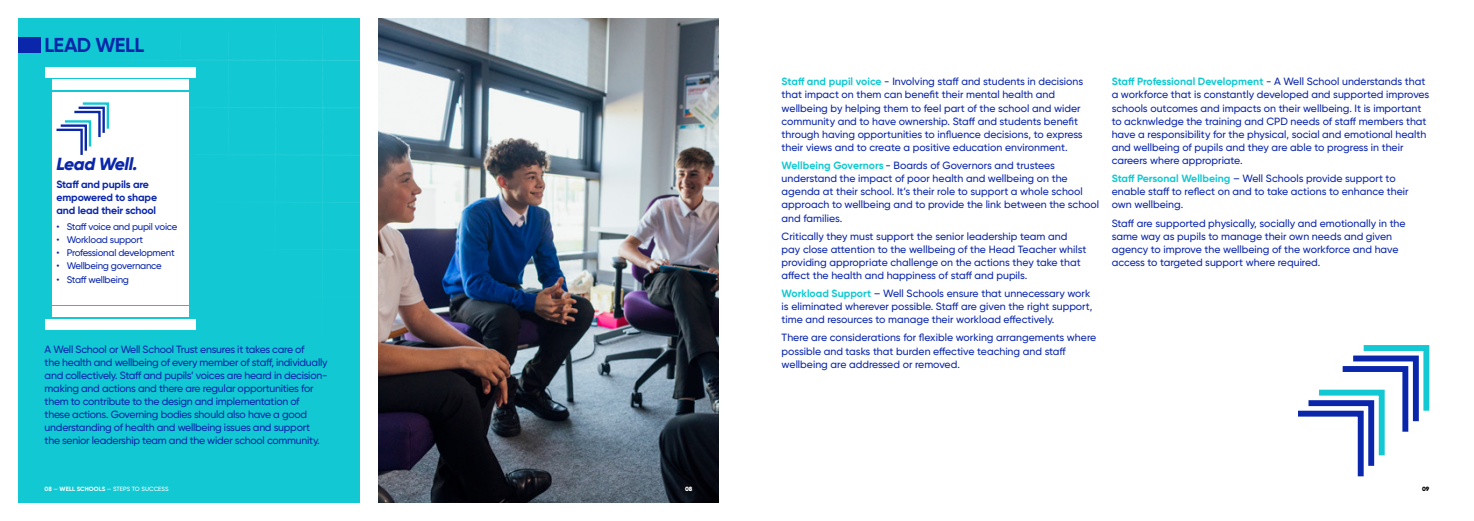
<style>
.page{position:relative;width:1474px;height:521px;background:#fff}
.page>*{position:absolute;margin:0;border:0;box-sizing:border-box;transform-origin:0 0}
.Heading_1_bold{font:700 20.12px "Gilroy";letter-spacing:-.025em;color:#0a26aa}
.t1{font:italic 800 17.5px "Gilroy";letter-spacing:-.03em;color:#0a26aa}
.body{font:500 10.5px/13.1px "Gilroy";color:#0a26aa}
.body-2{font:500 10.5px/13.1px "Gilroy";letter-spacing:-.025em;color:#0a26aa}
.t2{font:700 10.5px/13.1px "Gilroy";letter-spacing:-.015em;color:#0a26aa}
.t3{font:500 9.62px "Gilroy";letter-spacing:-.025em;color:#0a26aa}
.t4{font:500 6.12px "Gilroy";letter-spacing:.005em;color:#fff}
.t5{font:900 6.12px "Gilroy";color:#fff}
.t6{font:900 6.12px "Gilroy";color:#000}
.s1{font-weight:700;color:#12c9d3}
.s2{font-weight:700}
</style>
<div class="page">
<div style="left:0;top:16px;width:368px;height:496px;background:#12c9d3"></div>
<img style="left:378px;top:18px;width:341px;height:485px">
<div style="left:360px;top:13px;width:17px;height:499px;background:#fff"></div>
<svg style="left:17px;top:21px;width:343px;height:442px"></svg>
<svg style="left:33px;top:390px;width:17px;height:7px"></svg>
<svg style="left:39px;top:17px;width:1px;height:16px"></svg>
<svg style="left:33px;top:41px;width:17px;height:27px"></svg>
<svg style="left:33px;top:187px;width:17px;height:18px"></svg>
<svg style="left:33px;top:339px;width:17px;height:7px"></svg>
<svg style="left:68px;top:430px;width:37px;height:10px"></svg>
<svg style="left:68px;top:390px;width:37px;height:7px"></svg>
<svg style="left:86px;top:17px;width:1px;height:16px"></svg>
<svg style="left:68px;top:41px;width:37px;height:26px"></svg>
<svg style="left:68px;top:339px;width:37px;height:7px"></svg>
<svg style="left:131px;top:430px;width:15px;height:10px"></svg>
<svg style="left:131px;top:390px;width:15px;height:7px"></svg>
<svg style="left:133px;top:17px;width:2px;height:16px"></svg>
<svg style="left:131px;top:41px;width:15px;height:26px"></svg>
<svg style="left:131px;top:339px;width:15px;height:7px"></svg>
<svg style="left:180px;top:17px;width:2px;height:16px"></svg>
<svg style="left:180px;top:41px;width:2px;height:16px"></svg>
<svg style="left:180px;top:339px;width:2px;height:7px"></svg>
<svg style="left:228px;top:141px;width:2px;height:6px"></svg>
<svg style="left:228px;top:17px;width:1px;height:16px"></svg>
<svg style="left:228px;top:41px;width:1px;height:16px"></svg>
<svg style="left:227px;top:187px;width:2px;height:18px"></svg>
<svg style="left:227px;top:339px;width:2px;height:7px"></svg>
<svg style="left:275px;top:141px;width:2px;height:6px"></svg>
<svg style="left:275px;top:17px;width:2px;height:16px"></svg>
<svg style="left:275px;top:41px;width:2px;height:16px"></svg>
<svg style="left:274px;top:187px;width:3px;height:18px"></svg>
<svg style="left:274px;top:339px;width:3px;height:7px"></svg>
<svg style="left:323px;top:392px;width:5px;height:5px"></svg>
<svg style="left:322px;top:141px;width:2px;height:6px"></svg>
<svg style="left:322px;top:153px;width:6px;height:3px"></svg>
<svg style="left:322px;top:17px;width:2px;height:16px"></svg>
<svg style="left:322px;top:41px;width:6px;height:27px"></svg>
<svg style="left:322px;top:187px;width:6px;height:18px"></svg>
<svg style="left:322px;top:339px;width:6px;height:7px"></svg>
<div style="left:0;top:37px;width:40px;height:16px;background:#0a26aa"></div>
<div style="left:52px;top:92px;width:136px;height:212px;background:#fff"></div>
<div style="left:45px;top:67px;width:150px;height:10px;background:#fff"></div>
<div style="left:45px;top:319px;width:150px;height:10px;background:#fff"></div>
<div style="left:52px;top:79px;width:136px;height:11px;background:#fff"></div>
<div style="left:52px;top:307px;width:136px;height:10px;background:#fff"></div>
<svg style="left:33px;top:100px;width:77px;height:57px"></svg>
<svg style="left:1298px;top:345px;width:132px;height:132px"></svg>
<div style="left:0;top:0;width:17px;height:521px;background:#fff"></div>
<div style="left:0;top:0;width:737px;height:17px;background:#fff"></div>
<div style="left:0;top:504px;width:737px;height:17px;background:#fff"></div>
<p class="Heading_1_bold" style="left:44px;top:32px;width:101px">LEAD WELL</p>
<p class="t1" style="left:56px;top:153px;width:83px">Lead Well.</p>
<p class="t2" style="left:56px;top:178px;width:102px">Staff and pupils are empowered to shape and lead their school</p>
<p class="t3" style="left:56px;top:221px;width:122px">• Staff voice and pupil voice</p>
<p class="t3" style="left:56px;top:234px;width:88px">• Workload support</p>
<p class="t3" style="left:56px;top:247px;width:120px">• Professional development</p>
<p class="t3" style="left:56px;top:260px;width:107px">• Wellbeing governance</p>
<p class="t3" style="left:56px;top:273px;width:74px">• Staff wellbeing</p>
<p class="body-2" style="left:45px;top:342px;width:284px">A Well School or Well School Trust ensures it takes care of<br>the health and wellbeing of every member of staff, individually and collectively. Staff and pupils’ voices are heard in decision&shy;making and actions and there are regular opportunities for them to contribute to the design and implementation of these actions. Governing bodies should also have a good understanding of health and wellbeing issues and support the senior leadership team and the wider school community.</p>
<p class="body" style="left:781px;top:75px;width:303px"><span class="s1">Staff and pupil voice</span> - Involving staff and students in decisions that impact on them can benefit their mental health and wellbeing by helping them to feel part of the school and wider community and to have ownership. Staff and students benefit through having opportunities to influence decisions, to express their views and to create a positive education environment.</p>
<p class="body" style="left:781px;top:159px;width:319px"><span class="s1">Wellbeing Governors</span> - Boards of Governors and trustees understand the impact of poor health and wellbeing on the agenda at their school. It’s their role to support a whole school approach to wellbeing and to provide the link between the school and families.</p>
<p class="body" style="left:781px;top:229px;width:306px">Critically they must support the senior leadership team and pay close attention to the wellbeing of the Head Teacher whilst providing appropriate challenge on the actions they take that affect the health and happiness of staff and pupils.</p>
<p class="body" style="left:781px;top:287px;width:312px"><span class="s1">Workload Support</span> – Well Schools ensure that unnecessary work is eliminated wherever possible. Staff are given the right support, time and resources to manage their workload effectively.</p>
<p class="body" style="left:781px;top:331px;width:316px">There are considerations for flexible working arrangements where possible and tasks that burden effective teaching and staff wellbeing are addressed or removed.</p>
<p class="body" style="left:1111px;top:75px;width:319px"><span class="s1">Staff Professional Development</span> - A Well School understands that a workforce that is constantly developed and supported improves schools outcomes and impacts on their wellbeing. It is important to acknwledge the training and CPD needs of staff members that have a responsibility for the physical, social and emotional health and wellbeing of pupils and they are able to progress in their careers where appropriate.</p>
<p class="body" style="left:1111px;top:172px;width:298px"><span class="s1">Staff Personal Wellbeing</span> – Well Schools provide support to enable staff to reflect on and to take actions to enhance their own wellbeing.</p>
<p class="body" style="left:1111px;top:216px;width:295px">Staff are supported physically, socially and emotionally in the same way as pupils to manage their own needs and given agency to improve the wellbeing of the workforce and have access to targeted support where required.</p>
<p class="t4" style="left:45px;top:485px;width:125px"><span class="s2">08</span> — <span class="s2">WELL SCHOOLS</span> — STEPS TO SUCCESS</p>
<p class="t5" style="left:685px;top:484px;width:9px">08</p>
<p class="t6" style="left:1421px;top:484px;width:9px">09</p>
</div>
